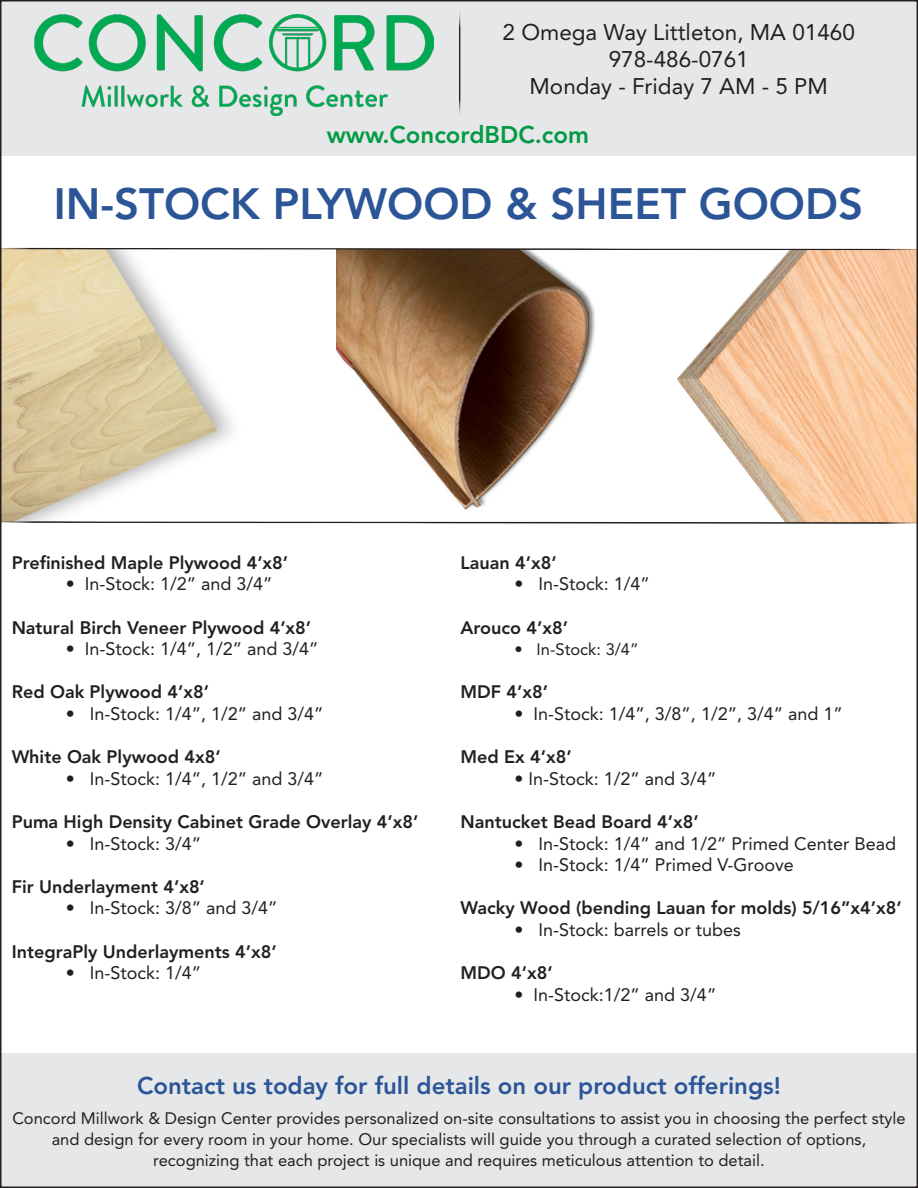
<style>
.page{position:relative;width:918px;height:1188px;background:#fff}
.page>*{position:absolute;margin:0;border:0;box-sizing:border-box;transform-origin:0 0}
.t1{font:800 43.5px "Avenir LT Std";color:#2c5597}
.t2{font:800 24px "Avenir LT Std";color:#2c5597}
.t3{font:800 24px "Avenir LT Std";color:#009a44}
.t4{font:22.5px "Avenir LT Std";color:#231f20}
.t5{font:18px "Avenir LT Std";color:#231f20}
.t6{font:800 18px "Avenir LT Std";color:#231f20}
.t7{font:16.5px/21px "Avenir LT Std";color:#231f20;text-align:center}
</style>
<div class="page">
<div style="left:2px;top:1053px;width:914px;height:135px;background:#e6e7e9"></div>
<img style="left:337px;top:251px;width:258px;height:259px">
<img style="left:3px;top:251px;width:230px;height:270px">
<img style="left:677px;top:251px;width:238px;height:270px">
<div style="left:2px;top:2px;width:914px;height:154px;background:#e6e7e9"></div>
<img style="left:35px;top:14px;width:399px;height:102px">
<hr style="left:459px;top:8px;width:1px;height:111px;background:#231f20">
<svg style="left:3px;top:247px;width:912px;height:4px"></svg>
<svg style="left:3px;top:521px;width:912px;height:3px"></svg>
<p class="t4" style="left:503px;top:19px;width:354px">2 Omega Way Littleton, MA 01460</p>
<p class="t4" style="left:609px;top:46px;width:142px">978-486-0761</p>
<p class="t4" style="left:530px;top:73px;width:300px">Monday - Friday 7 AM - 5 PM</p>
<p class="t3" style="left:327px;top:121px;width:264px">www.ConcordBDC.com</p>
<p class="t1" style="left:54px;top:178px;width:811px">IN-STOCK PLYWOOD &amp; SHEET GOODS</p>
<p class="t6" style="left:12px;top:552px;width:278px">Prefinished Maple Plywood 4’x8’</p>
<p class="t5" style="left:66px;top:574px;width:208px">• In-Stock: 1/2” and 3/4”</p>
<p class="t6" style="left:12px;top:617px;width:301px">Natural Birch Veneer Plywood 4’x8’</p>
<p class="t5" style="left:66px;top:638px;width:254px">• In-Stock: 1/4”, 1/2” and 3/4”</p>
<p class="t6" style="left:12px;top:681px;width:199px">Red Oak Plywood 4’x8’</p>
<p class="t5" style="left:66px;top:703px;width:259px">• In-Stock: 1/4”, 1/2” and 3/4”</p>
<p class="t6" style="left:12px;top:746px;width:211px">White Oak Plywood 4x8’</p>
<p class="t5" style="left:66px;top:768px;width:259px">• In-Stock: 1/4”, 1/2” and 3/4”</p>
<p class="t6" style="left:12px;top:811px;width:408px">Puma High Density Cabinet Grade Overlay 4’x8’</p>
<p class="t5" style="left:66px;top:833px;width:137px">• In-Stock: 3/4”</p>
<p class="t6" style="left:12px;top:876px;width:195px">Fir Underlayment 4’x8’</p>
<p class="t5" style="left:66px;top:898px;width:213px">• In-Stock: 3/8” and 3/4”</p>
<p class="t6" style="left:12px;top:941px;width:266px">IntegraPly Underlayments 4’x8’</p>
<p class="t5" style="left:66px;top:962px;width:137px">• In-Stock: 1/4”</p>
<p class="t6" style="left:461px;top:552px;width:98px">Lauan 4’x8’</p>
<p class="t5" style="left:515px;top:574px;width:137px">• In-Stock: 1/4”</p>
<p class="t6" style="left:461px;top:617px;width:109px">Arouco 4’x8’</p>
<p class="t7" style="left:515px;top:639px;width:126px">• In-Stock: 3/4”</p>
<p class="t6" style="left:461px;top:681px;width:89px">MDF 4’x8’</p>
<p class="t5" style="left:515px;top:703px;width:330px">• In-Stock: 1/4”, 3/8”, 1/2”, 3/4” and 1”</p>
<p class="t6" style="left:461px;top:746px;width:113px">Med Ex 4’x8’</p>
<p class="t5" style="left:515px;top:768px;width:203px">• In-Stock: 1/2” and 3/4”</p>
<p class="t6" style="left:461px;top:811px;width:240px">Nantucket Bead Board 4’x8’</p>
<p class="t5" style="left:515px;top:833px;width:383px">• In-Stock: 1/4” and 1/2” Primed Center Bead</p>
<p class="t5" style="left:515px;top:854px;width:281px">• In-Stock: 1/4” Primed V-Groove</p>
<p class="t6" style="left:461px;top:897px;width:443px">Wacky Wood (bending Lauan for molds) 5/16”x4’x8’</p>
<p class="t5" style="left:515px;top:919px;width:228px">• In-Stock: barrels or tubes</p>
<p class="t6" style="left:461px;top:962px;width:94px">MDO 4’x8’</p>
<p class="t5" style="left:515px;top:984px;width:203px">• In-Stock:1/2” and 3/4”</p>
<p class="t2" style="left:137px;top:1071px;width:645px">Contact us today for full details on our product offerings!</p>
<p class="t7" style="left:12px;top:1108px;width:895px">Concord Millwork &amp; Design Center provides personalized on-site consultations to assist you in choosing the perfect style and design for every room in your home. Our specialists will guide you through a curated selection of options,</p>
<p class="t7" style="left:153px;top:1150px;width:613px">recognizing that each project is unique and requires meticulous attention to detail.</p>
</div>
